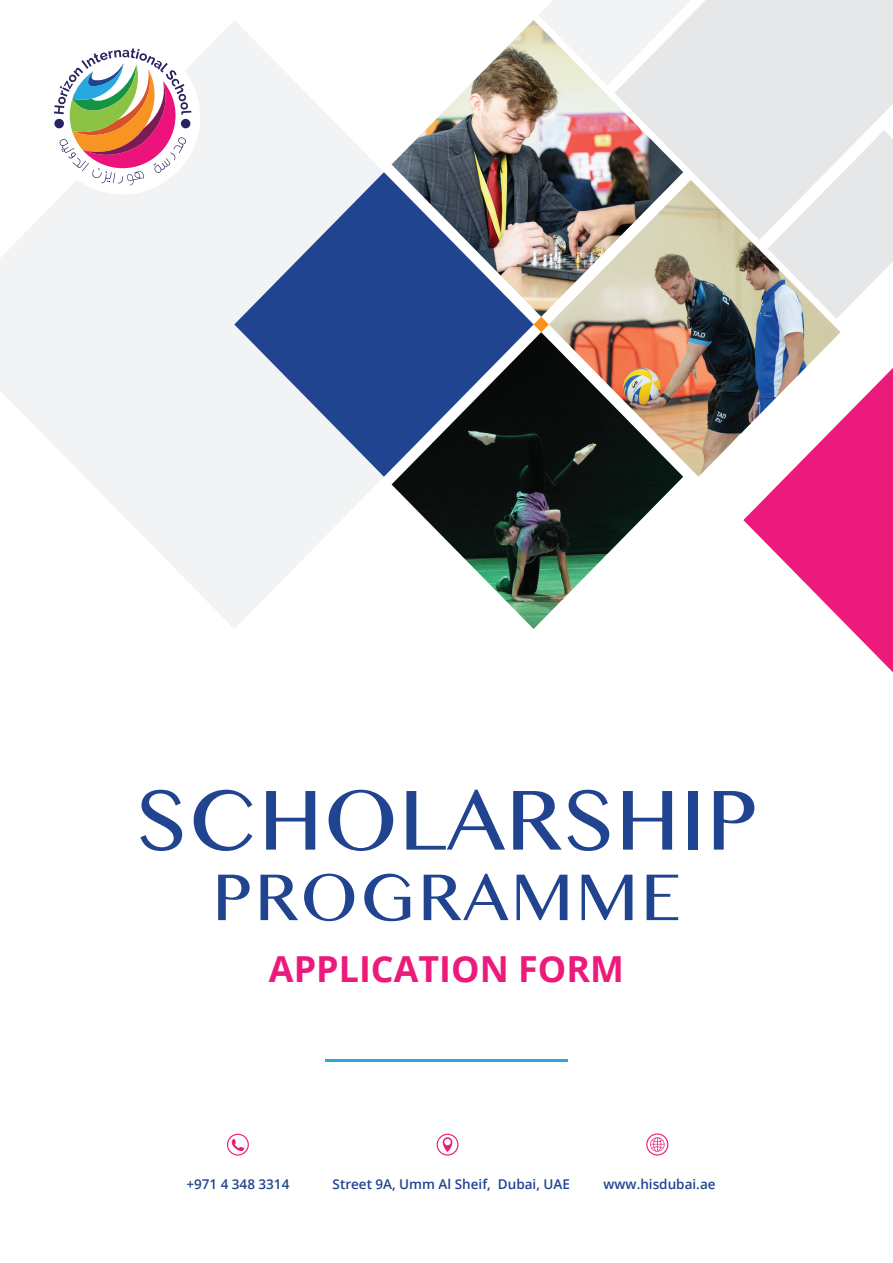
<style>
.page{position:relative;width:893px;height:1263px;background:#fff}
.page>*{position:absolute;margin:0;border:0;box-sizing:border-box;transform-origin:0 0}
.t1{font:90.45px "Lao MN";color:#214490}
.t2{font:70.2px "Lao MN";letter-spacing:.025em;color:#214490}
.t3{font:700 35.85px "Open Sans";color:#ec1b7b}
.t4{font:600 13.5px "Open Sans";color:#214490}
</style>
<div class="page">
<svg style="left:534px;top:317px;width:15px;height:15px"></svg>
<svg style="left:0;top:21px;width:392px;height:607px;fill:#f2f3f4"></svg>
<svg style="left:539px;top:0;width:75px;height:20px"></svg>
<svg style="left:840px;top:240px;width:53px;height:75px"></svg>
<svg style="left:614px;top:0;width:279px;height:240px;background:#e7e8ea"></svg>
<svg style="left:743px;top:368px;width:150px;height:304px;fill:#ec1b7b"></svg>
<svg style="left:234px;top:172px;width:300px;height:305px;fill:#214490"></svg>
<img style="left:549px;top:180px;width:291px;height:297px">
<img style="left:392px;top:332px;width:291px;height:297px">
<img style="left:392px;top:20px;width:291px;height:297px">
<div style="left:45px;top:39px;width:155px;height:155px;background:#fff;border-radius:50%"></div>
<svg style="left:54px;top:48px;width:137px;height:137px"></svg>
<hr style="left:325px;top:1059px;width:243px;height:3px;background:#27a8e0">
<svg style="left:646px;top:1133px;width:22px;height:22px"></svg>
<svg style="left:227px;top:1134px;width:22px;height:21px"></svg>
<svg style="left:437px;top:1134px;width:21px;height:21px"></svg>
<h1 class="t1" style="left:135px;top:765px;width:625px">SCHOLARSHIP</h1>
<h2 class="t2" style="left:212px;top:855px;width:470px">PROGRAMME</h2>
<h3 class="t3" style="left:269px;top:943px;width:357px">APPLICATION FORM</h3>
<p class="t4" style="left:186px;top:1175px;width:105px">+971 4 348 3314</p>
<p class="t4" style="left:333px;top:1175px;width:239px">Street 9A, Umm Al Sheif, Dubai, UAE</p>
<p class="t4" style="left:604px;top:1175px;width:114px">www.hisdubai.ae</p>
</div>
